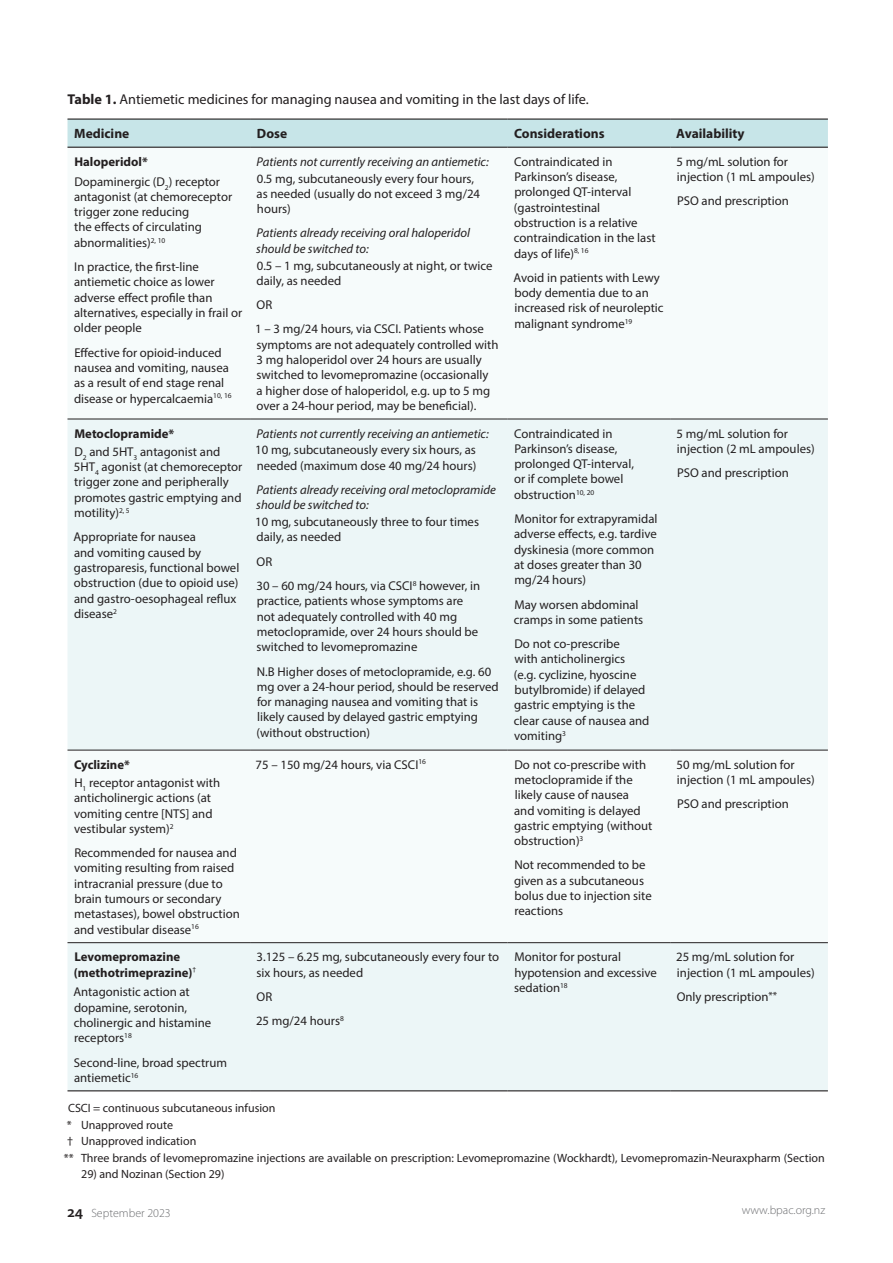
<style>
.page{position:relative;width:893px;height:1263px;background:#fff}
.page>*{position:absolute;margin:0;border:0;box-sizing:border-box;transform-origin:0 0}
.Body{font:14.25px "Myriad Pro";color:#231f20}
.Body-2{font:700 13.5px "Myriad Pro";color:#231f20}
.Body-3{font:12.75px/15.3px "Myriad Pro";color:#231f20}
.Body-4{font:italic 12.75px/15.3px "Myriad Pro";color:#231f20}
.Body-5{font:700 12.75px/15.3px "Myriad Pro";color:#231f20}
.Footnote{font:12px "Myriad Pro";color:#231f20}
.t1{font:300 12px "Myriad Pro";color:#6c6d70}
.s1{font-weight:700}
.s2{font-size:10.5px}
.s3{font-weight:600;font-size:15.75px;color:#231f20}
</style>
<div class="page">
<div style="left:68px;top:120px;width:760px;height:27px;background:#c7e5e8"></div>
<svg style="left:68px;top:420px;width:760px;height:670px;fill:#ecf6f7"></svg>
<hr style="left:68px;top:419px;width:182px;height:1px;background:#231f20">
<hr style="left:250px;top:419px;width:258px;height:1px;background:#231f20">
<hr style="left:508px;top:419px;width:162px;height:1px;background:#231f20">
<hr style="left:670px;top:419px;width:158px;height:1px;background:#231f20">
<hr style="left:68px;top:750px;width:182px;height:1px;background:#231f20">
<hr style="left:250px;top:750px;width:258px;height:1px;background:#231f20">
<hr style="left:508px;top:750px;width:162px;height:1px;background:#231f20">
<hr style="left:670px;top:750px;width:158px;height:1px;background:#231f20">
<hr style="left:68px;top:942px;width:182px;height:1px;background:#231f20">
<hr style="left:250px;top:942px;width:258px;height:1px;background:#231f20">
<hr style="left:508px;top:942px;width:162px;height:1px;background:#231f20">
<hr style="left:670px;top:942px;width:158px;height:1px;background:#231f20">
<hr style="left:68px;top:119px;width:182px;height:1px;background:#231f20">
<hr style="left:250px;top:119px;width:258px;height:1px;background:#231f20">
<hr style="left:508px;top:119px;width:162px;height:1px;background:#231f20">
<hr style="left:670px;top:119px;width:158px;height:1px;background:#231f20">
<hr style="left:68px;top:147px;width:182px;height:1px;background:#231f20">
<hr style="left:250px;top:147px;width:258px;height:1px;background:#231f20">
<hr style="left:508px;top:147px;width:162px;height:1px;background:#231f20">
<hr style="left:670px;top:147px;width:158px;height:1px;background:#231f20">
<hr style="left:68px;top:1090px;width:182px;height:1px;background:#231f20">
<hr style="left:250px;top:1090px;width:258px;height:1px;background:#231f20">
<hr style="left:508px;top:1090px;width:162px;height:1px;background:#231f20">
<hr style="left:670px;top:1090px;width:158px;height:1px;background:#231f20">
<p class="Body" style="left:68px;top:90px;width:523px"><span class="s1">Table 1.</span> Antiemetic medicines for managing nausea and vomiting in the last days of life.</p>
<p class="Body-2" style="left:74px;top:125px;width:57px">Medicine</p>
<p class="Body-2" style="left:257px;top:125px;width:32px">Dose</p>
<p class="Body-2" style="left:514px;top:125px;width:92px">Considerations</p>
<p class="Body-2" style="left:676px;top:125px;width:70px">Availability</p>
<p class="Body-5" style="left:74px;top:153px;width:75px">Haloperidol*</p>
<p class="Body-3" style="left:74px;top:173px;width:160px">Dopaminergic (D<sub>2</sub>) receptor antagonist (at chemoreceptor trigger zone reducing<br>the effects of circulating abnormalities)<sup>2,</sup> <sup>10</sup></p>
<p class="Body-3" style="left:74px;top:259px;width:170px">In practice, the first-line antiemetic choice as lower adverse effect profile than alternatives, especially in frail or older people</p>
<p class="Body-3" style="left:74px;top:344px;width:159px">Effective for opioid-induced nausea and vomiting, nausea as a result of end stage renal disease or hypercalcaemia<sup>10,</sup> <sup>16</sup></p>
<p class="Body-3" style="left:677px;top:154px;width:140px">5 mg/mL solution for injection (1 mL ampoules)</p>
<p class="Body-3" style="left:677px;top:193px;width:113px">PSO and prescription</p>
<p class="Body-4" style="left:257px;top:154px;width:234px">Patients not currently receiving an antiemetic:</p>
<p class="Body-3" style="left:257px;top:170px;width:225px">0.5 mg, subcutaneously every four hours, as needed (usually do not exceed 3 mg/24 hours)</p>
<p class="Body-4" style="left:256px;top:225px;width:215px">Patients already receiving oral haloperidol should be switched to:</p>
<p class="Body-3" style="left:257px;top:257px;width:237px">0.5 – 1 mg, subcutaneously at night, or twice daily, as needed</p>
<p class="Body-3" style="left:257px;top:297px;width:17px">OR</p>
<p class="Body-3" style="left:255px;top:321px;width:245px">1 – 3 mg/24 hours, via CSCI. Patients whose symptoms are not adequately controlled with 3 mg haloperidol over 24 hours are usually switched to levomepromazine (occasionally<br>a higher dose of haloperidol, e.g. up to 5 mg over a 24-hour period, may be beneficial).</p>
<p class="Body-3" style="left:514px;top:154px;width:143px">Contraindicated in<br>Parkinson’s disease, prolonged QT-interval (gastrointestinal obstruction is a relative contraindication in the last days of life)<sup>8,</sup> <sup>16</sup></p>
<p class="Body-3" style="left:514px;top:270px;width:151px">Avoid in patients with Lewy body dementia due to an increased risk of neuroleptic malignant syndrome<sup>19</sup></p>
<p class="Body-5" style="left:74px;top:425px;width:101px">Metoclopramide*</p>
<p class="Body-3" style="left:74px;top:444px;width:170px">D<sub>2</sub> and 5HT<sub>3</sub> antagonist and<br>5HT<sub>4</sub> agonist (at chemoreceptor trigger zone and peripherally promotes gastric emptying and motility)<sup>2,</sup> <sup>5</sup></p>
<p class="Body-3" style="left:74px;top:529px;width:167px">Appropriate for nausea<br>and vomiting caused by gastroparesis, functional bowel obstruction (due to opioid use) and gastro-oesophageal reflux disease<sup>2</sup></p>
<p class="Body-5" style="left:74px;top:756px;width:57px">Cyclizine*</p>
<p class="Body-3" style="left:74px;top:775px;width:148px">H<sub>1</sub> receptor antagonist with anticholinergic actions (at vomiting centre [NTS] and vestibular system)<sup>2</sup></p>
<p class="Body-3" style="left:74px;top:845px;width:167px">Recommended for nausea and vomiting resulting from raised intracranial pressure (due to brain tumours or secondary metastases), bowel obstruction and vestibular disease<sup>16</sup></p>
<p class="Body-5" style="left:74px;top:949px;width:124px">Levomepromazine (methotrimeprazine)<sup>†</sup></p>
<p class="Body-3" style="left:74px;top:984px;width:139px">Antagonistic action at dopamine, serotonin, cholinergic and histamine receptors<sup>18</sup></p>
<p class="Body-3" style="left:74px;top:1054px;width:155px">Second-line, broad spectrum antiemetic<sup>16</sup></p>
<p class="Body-4" style="left:257px;top:425px;width:234px">Patients not currently receiving an antiemetic:</p>
<p class="Body-3" style="left:255px;top:442px;width:223px">10 mg, subcutaneously every six hours, as needed (maximum dose 40 mg/24 hours)</p>
<p class="Body-4" style="left:256px;top:482px;width:241px">Patients already receiving oral metoclopramide should be switched to:</p>
<p class="Body-3" style="left:255px;top:514px;width:225px">10 mg, subcutaneously three to four times daily, as needed</p>
<p class="Body-3" style="left:257px;top:553px;width:17px">OR</p>
<p class="Body-3" style="left:256px;top:578px;width:225px">30 – 60 mg/24 hours, via CSCI<sup>8</sup> however, in practice, patients whose symptoms are not adequately controlled with 40 mg metoclopramide, over 24 hours should be switched to levomepromazine</p>
<p class="Body-3" style="left:256px;top:663px;width:244px">N.B Higher doses of metoclopramide, e.g. 60 mg over a 24-hour period, should be reserved for managing nausea and vomiting that is likely caused by delayed gastric emptying (without obstruction)</p>
<p class="Body-3" style="left:514px;top:425px;width:121px">Contraindicated in<br>Parkinson’s disease, prolonged QT-interval, or if complete bowel obstruction<sup>10,</sup> <sup>20</sup></p>
<p class="Body-3" style="left:514px;top:511px;width:145px">Monitor for extrapyramidal adverse effects, e.g. tardive dyskinesia (more common at doses greater than 30 mg/24 hours)</p>
<p class="Body-3" style="left:514px;top:596px;width:131px">May worsen abdominal cramps in some patients</p>
<p class="Body-3" style="left:514px;top:636px;width:137px">Do not co-prescribe<br>with anticholinergics (e.g. cyclizine, hyoscine butylbromide) if delayed gastric emptying is the clear cause of nausea and vomiting<sup>3</sup></p>
<p class="Body-3" style="left:256px;top:756px;width:172px">75 – 150 mg/24 hours, via CSCI<sup>16</sup></p>
<p class="Body-3" style="left:514px;top:756px;width:140px">Do not co-prescribe with metoclopramide if the likely cause of nausea<br>and vomiting is delayed gastric emptying (without obstruction)<sup>3</sup></p>
<p class="Body-3" style="left:514px;top:857px;width:139px">Not recommended to be given as a subcutaneous bolus due to injection site reactions</p>
<p class="Body-3" style="left:677px;top:425px;width:140px">5 mg/mL solution for injection (2 mL ampoules)</p>
<p class="Body-3" style="left:677px;top:465px;width:113px">PSO and prescription</p>
<p class="Body-3" style="left:677px;top:756px;width:140px">50 mg/mL solution for injection (1 mL ampoules)</p>
<p class="Body-3" style="left:677px;top:796px;width:113px">PSO and prescription</p>
<p class="Body-3" style="left:256px;top:949px;width:244px">3.125 – 6.25 mg, subcutaneously every four to six hours, as needed</p>
<p class="Body-3" style="left:257px;top:989px;width:17px">OR</p>
<p class="Body-3" style="left:256px;top:1013px;width:89px">25 mg/24 hours<sup>8</sup></p>
<p class="Body-3" style="left:514px;top:949px;width:144px">Monitor for postural hypotension and excessive sedation<sup>18</sup></p>
<p class="Body-3" style="left:676px;top:949px;width:140px">25 mg/mL solution for injection (1 mL ampoules)</p>
<p class="Body-3" style="left:677px;top:989px;width:102px">Only prescription<span class="s2">**</span></p>
<p class="Footnote" style="left:68px;top:1101px;width:209px">CSCI = continuous subcutaneous infusion</p>
<p class="Footnote" style="left:67px;top:1117px;width:108px">* Unapproved route</p>
<p class="Footnote" style="left:67px;top:1134px;width:131px">† Unapproved indication</p>
<p class="Footnote" style="left:64px;top:1150px;width:762px">** Three brands of levomepromazine injections are available on prescription: Levomepromazine (Wockhardt), Levomepromazin-Neuraxpharm (Section</p>
<p class="Footnote" style="left:81px;top:1167px;width:145px">29) and Nozinan (Section 29)</p>
<p class="t1" style="left:68px;top:1206px;width:105px"><span class="s3">24</span> September 2023</p>
<p class="t1" style="left:742px;top:1202px;width:85px">www.bpac.org.nz</p>
</div>
